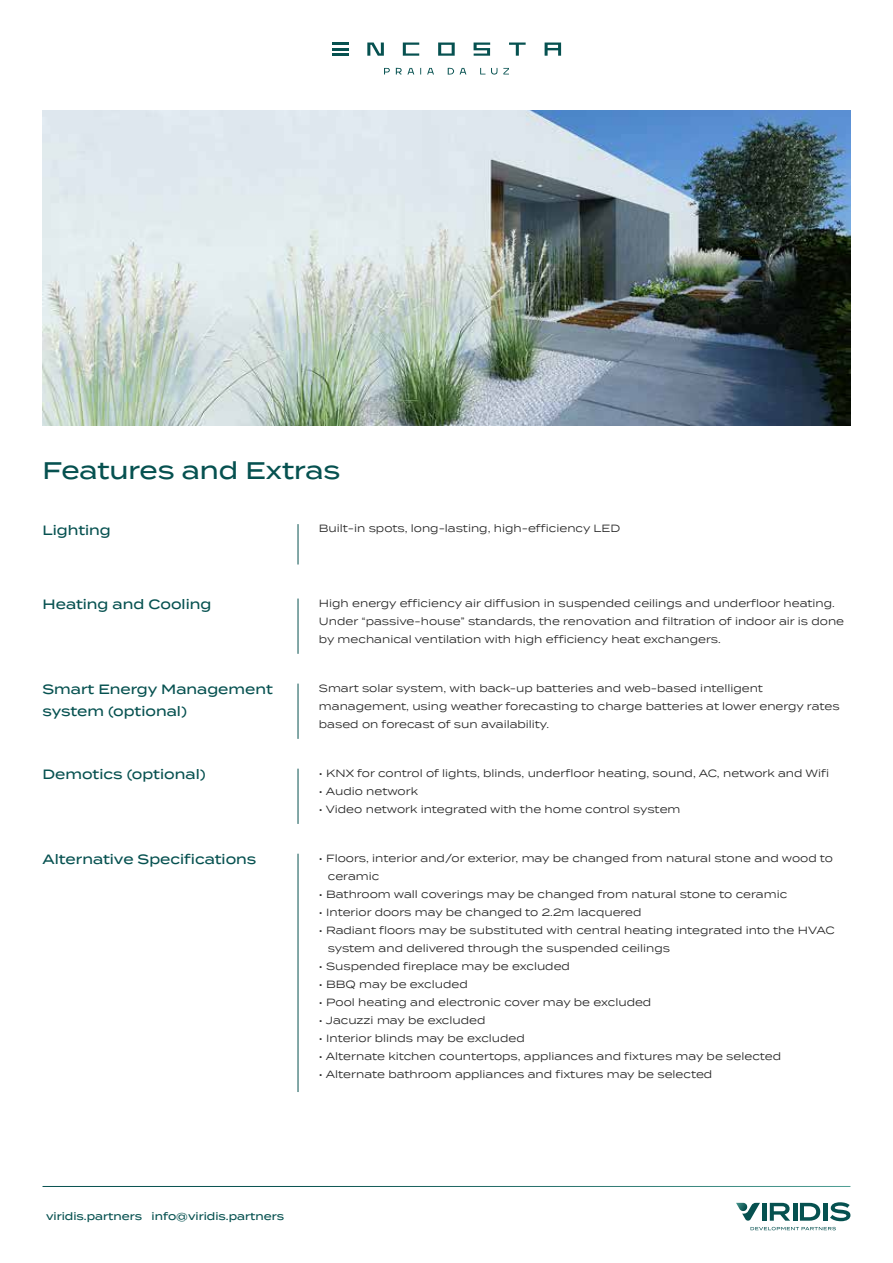
<style>
.page{position:relative;width:893px;height:1263px;background:#fff}
.page>*{position:absolute;margin:0;border:0;box-sizing:border-box;transform-origin:0 0}
.t1{font:500 24px "Termina";color:#065150}
.t2{font:500 13.5px/22.5px "Termina";color:#065150}
.t3{font:10.5px/18px "Termina";color:#272727}
.t4{font:500 10.5px "Termina";color:#065150}
</style>
<div class="page">
<hr style="left:763px;top:1203px;width:4px;height:18px;background:#065150">
<svg style="left:770px;top:1203px;width:20px;height:18px"></svg>
<hr style="left:793px;top:1203px;width:4px;height:18px;background:#065150">
<svg style="left:800px;top:1203px;width:20px;height:18px"></svg>
<hr style="left:823px;top:1203px;width:4px;height:18px;background:#065150">
<svg style="left:830px;top:1202px;width:20px;height:19px"></svg>
<svg style="left:736px;top:1203px;width:24px;height:18px"></svg>
<svg style="left:750px;top:1227px;width:86px;height:3px"></svg>
<svg style="left:474px;top:43px;width:16px;height:13px"></svg>
<svg style="left:438px;top:43px;width:17px;height:13px"></svg>
<svg style="left:545px;top:43px;width:16px;height:13px"></svg>
<svg style="left:367px;top:43px;width:17px;height:13px"></svg>
<svg style="left:403px;top:43px;width:16px;height:13px"></svg>
<svg style="left:509px;top:43px;width:17px;height:13px"></svg>
<svg style="left:332px;top:43px;width:16px;height:13px"></svg>
<svg style="left:448px;top:68px;width:6px;height:7px"></svg>
<svg style="left:427px;top:68px;width:7px;height:6px"></svg>
<svg style="left:396px;top:68px;width:18px;height:7px"></svg>
<svg style="left:460px;top:68px;width:6px;height:6px"></svg>
<svg style="left:384px;top:68px;width:6px;height:6px"></svg>
<svg style="left:491px;top:68px;width:18px;height:7px"></svg>
<svg style="left:480px;top:68px;width:5px;height:6px"></svg>
<img style="left:43px;top:111px;width:807px;height:314px">
<h1 class="t1" style="left:43px;top:453px;width:299px">Features and Extras</h1>
<p class="t2" style="left:43px;top:518px;width:70px">Lighting</p>
<p class="t3" style="left:319px;top:519px;width:303px">Built-in spots, long-lasting, high-efficiency LED</p>
<p class="t2" style="left:43px;top:593px;width:170px">Heating and Cooling</p>
<p class="t3" style="left:319px;top:593px;width:527px">High energy efficiency air diffusion in suspended ceilings and underfloor heating.<br>Under “passive-house” standards, the renovation and filtration of indoor air is done by mechanical ventilation with high efficiency heat exchangers.</p>
<p class="t2" style="left:43px;top:678px;width:232px">Smart Energy Management system (optional)</p>
<p class="t3" style="left:319px;top:678px;width:522px">Smart solar system, with back-up batteries and web-based intelligent management, using weather forecasting to charge batteries at lower energy rates based on forecast of sun availability.</p>
<p class="t2" style="left:43px;top:763px;width:165px">Demotics (optional)</p>
<p class="t3" style="left:319px;top:763px;width:512px">• KNX for control of lights, blinds, underfloor heating, sound, AC, network and Wifi</p>
<p class="t3" style="left:319px;top:781px;width:101px">• Audio network</p>
<p class="t3" style="left:319px;top:799px;width:363px">• Video network integrated with the home control system</p>
<p class="t2" style="left:43px;top:848px;width:215px">Alternative Specifications</p>
<p class="t3" style="left:328px;top:849px;width:507px;text-indent:-9px">• Floors, interior and/or exterior, may be changed from natural stone and wood to ceramic</p>
<p class="t3" style="left:319px;top:885px;width:470px">• Bathroom wall coverings may be changed from natural stone to ceramic</p>
<p class="t3" style="left:319px;top:903px;width:324px">• Interior doors may be changed to 2.2m lacquered</p>
<p class="t3" style="left:328px;top:921px;width:508px;text-indent:-9px">• Radiant floors may be substituted with central heating integrated into the HVAC system and delivered through the suspended ceilings</p>
<p class="t3" style="left:319px;top:957px;width:253px">• Suspended fireplace may be excluded</p>
<p class="t3" style="left:319px;top:975px;width:150px">• BBQ may be excluded</p>
<p class="t3" style="left:319px;top:993px;width:334px">• Pool heating and electronic cover may be excluded</p>
<p class="t3" style="left:319px;top:1011px;width:168px">• Jacuzzi may be excluded</p>
<p class="t3" style="left:319px;top:1029px;width:207px">• Interior blinds may be excluded</p>
<p class="t3" style="left:319px;top:1047px;width:464px">• Alternate kitchen countertops, appliances and fixtures may be selected</p>
<p class="t3" style="left:319px;top:1065px;width:395px">• Alternate bathroom appliances and fixtures may be selected</p>
<p class="t4" style="left:46px;top:1209px;width:240px">viridis.partners info@viridis.partners</p>
</div>
